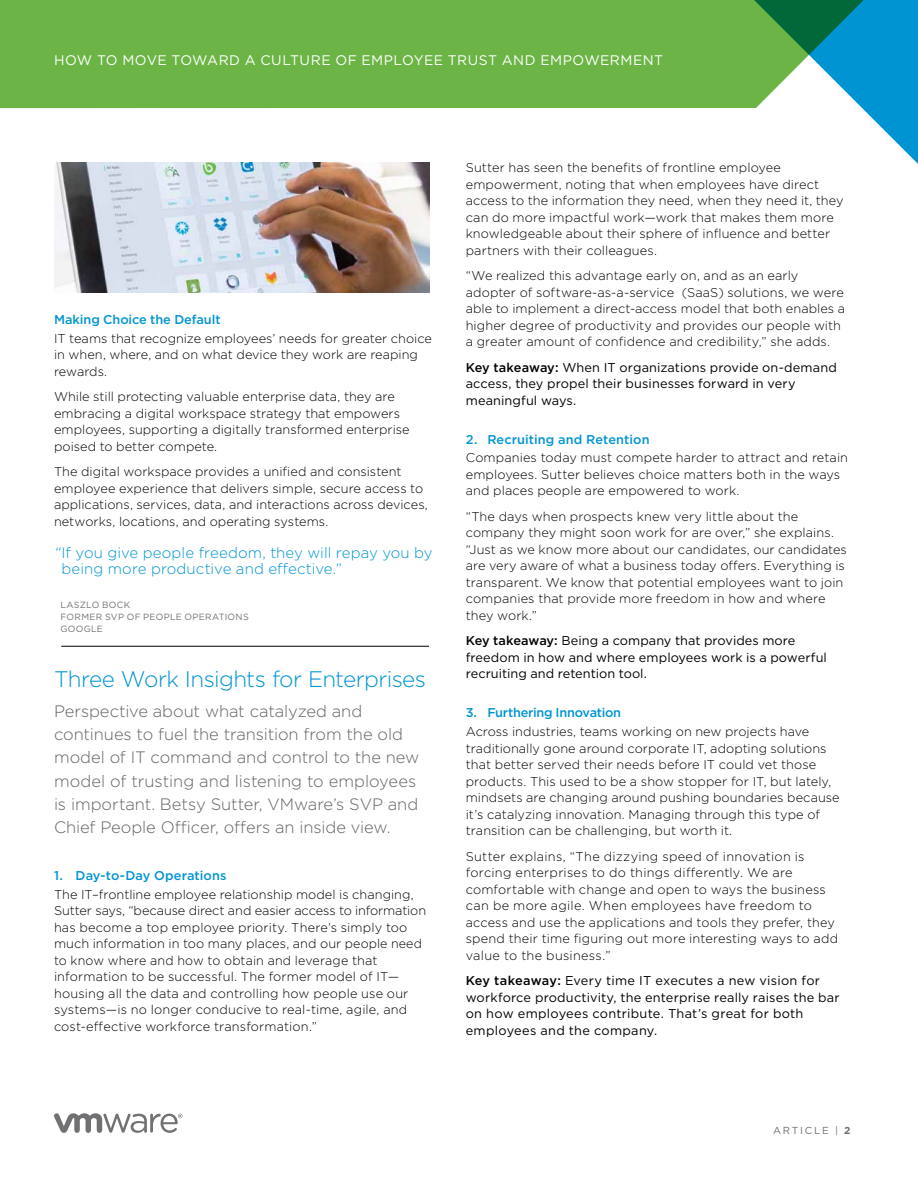
<style>
.page{position:relative;width:918px;height:1188px;background:#fff}
.page>*{position:absolute;margin:0;border:0;box-sizing:border-box;transform-origin:0 0}
.t1{font:300 22.5px "Gotham";letter-spacing:-.03em;color:#0194d3}
.t2{font:300 16.5px/23.2px "Gotham";letter-spacing:-.005em;color:#636165}
.t3{font:300 15px/16.5px "Gotham";letter-spacing:.005em;color:#0194d3}
.t4{font:13.8px "Gotham";letter-spacing:.035em;color:#fff}
.t5{font:300 12.75px/16.5px "Gotham";letter-spacing:.005em;color:#000}
.t6{font:12.75px/16.5px "Gotham";letter-spacing:.01em;color:#000}
.t7{font:500 12.75px "Gotham";letter-spacing:-.005em;color:#0194d3}
.t8{font:300 12.6px "Gotham";letter-spacing:.005em;color:#000}
.t9{font:10.2px "Gotham";letter-spacing:.175em;color:#717175}
.t10{font:9px/12px "Gotham";letter-spacing:.03em;color:#717175}
.s1{font-style:italic}
.s2{font-size:12.75px}
.s3{font-weight:500}
.s4{font-weight:700}
</style>
<div class="page">
<svg style="left:54px;top:1113px;width:129px;height:20px"></svg>
<div style="left:0;top:0;width:741px;height:108px;background:#6cb445"></div>
<svg style="left:741px;top:0;width:177px;height:164px"></svg>
<hr style="left:61px;top:646px;width:368px;height:1px;background:#000">
<img style="left:54px;top:162px;width:376px;height:130px">
<p class="t4" style="left:54px;top:51px;width:611px">HOW TO MOVE TOWARD A CULTURE OF EMPLOYEE TRUST AND EMPOWERMENT</p>
<p class="t7" style="left:54px;top:311px;width:168px">Making Choice the Default</p>
<p class="t5" style="left:54px;top:330px;width:380px">IT teams that recognize employees’ needs for greater choice in when, where, and on what device they work are reaping rewards.</p>
<p class="t5" style="left:54px;top:388px;width:357px">While still protecting valuable enterprise data, they are embracing a digital workspace strategy that empowers employees, supporting a digitally transformed enterprise poised to better compete.</p>
<p class="t5" style="left:54px;top:463px;width:375px">The digital workspace provides a unified and consistent employee experience that delivers simple, secure access to applications, services, data, and interactions across devices, networks, locations, and operating systems.</p>
<p class="t3" style="left:62px;top:544px;width:373px;text-indent:-8px"><span class="s1">“</span>If you give people freedom, they will repay you by being more productive and effective.”</p>
<p class="t10" style="left:60px;top:599px;width:190px">LASZLO BOCK<br>FORMER SVP OF PEOPLE OPERATIONS<br>GOOGLE</p>
<h1 class="t1" style="left:54px;top:665px;width:374px">Three Work Insights for Enterprises</h1>
<p class="t2" style="left:54px;top:699px;width:367px">Perspective about what catalyzed and continues to fuel the transition from the old model of IT command and control to the new model of trusting and listening to employees is important. Betsy Sutter, VMware’s SVP and Chief People Officer, offers an inside view.</p>
<p class="t7" style="left:54px;top:867px;width:174px">1. Day-to-Day Operations</p>
<p class="t5" style="left:54px;top:886px;width:374px">The IT–frontline employee relationship model is changing, Sutter says, “because direct and easier access to information has become a top employee priority. There’s simply too much information in too many places, and our people need to know where and how to obtain and leverage that information to be successful. The former model of IT— housing all the data and controlling how people use our systems—is no longer conducive to real-time, agile, and cost-effective workforce transformation.”</p>
<p class="t5" style="left:466px;top:159px;width:379px">Sutter has seen the benefits of frontline employee empowerment, noting that when employees have direct access to the information they need, when they need it, they can do more impactful work—work that makes them more knowledgeable about their sphere of influence and better partners with their colleagues.</p>
<p class="t5" style="left:466px;top:267px;width:380px">“We realized this advantage early on, and as an early adopter of software-as-a-service (SaaS) solutions, we were</p>
<p class="t8" style="left:466px;top:301px;width:381px"><span class="s2">a</span>ble to implement a direct-access model that both enables a</p>
<p class="t5" style="left:466px;top:317px;width:377px">higher degree of productivity and provides our people with a greater amount of confidence and credibility,” she adds.</p>
<p class="t6" style="left:466px;top:359px;width:373px"><span class="s3">Key takeaway:</span> When IT organizations provide on-demand access, they propel their businesses forward in very meaningful ways.</p>
<p class="t7" style="left:466px;top:431px;width:185px">2. Recruiting and Retention</p>
<p class="t5" style="left:466px;top:449px;width:384px">Companies today must compete harder to attract and retain employees. Sutter believes choice matters both in the ways and places people are empowered to work.</p>
<p class="t5" style="left:466px;top:508px;width:370px">“The days when prospects knew very little about the company they might soon work for are over,” she explains.</p>
<p class="t8" style="left:466px;top:541px;width:383px">“Just as we know more about our candidates, our candidates</p>
<p class="t5" style="left:466px;top:557px;width:381px">are very aware of what a business today offers. Everything is transparent. We know that potential employees want to join companies that provide more freedom in how and where they work.”</p>
<p class="t6" style="left:466px;top:632px;width:363px"><span class="s3">Key takeaway:</span> Being a company that provides more freedom in how and where employees work is a powerful recruiting and retention tool.</p>
<p class="t7" style="left:466px;top:705px;width:157px">3. Furthering Innovation</p>
<p class="t5" style="left:466px;top:723px;width:375px">Across industries, teams working on new projects have traditionally gone around corporate IT, adopting solutions that better served their needs before IT could vet those products. This used to be a show stopper for IT, but lately, mindsets are changing around pushing boundaries because it’s catalyzing innovation. Managing through this type of transition can be challenging, but worth it.</p>
<p class="t5" style="left:466px;top:847px;width:374px">Sutter explains, “The dizzying speed of innovation is forcing enterprises to do things differently. We are comfortable with change and open to ways the business can be more agile. When employees have freedom to access and use the applications and tools they prefer, they spend their time figuring out more interesting ways to add value to the business.”</p>
<p class="t6" style="left:466px;top:972px;width:375px"><span class="s3">Key takeaway:</span> Every time IT executes a new vision for workforce productivity, the enterprise really raises the bar on how employees contribute. That’s great for both employees and the company.</p>
<p class="t9" style="left:773px;top:1124px;width:79px">ARTICLE | <span class="s4">2</span></p>
</div>
